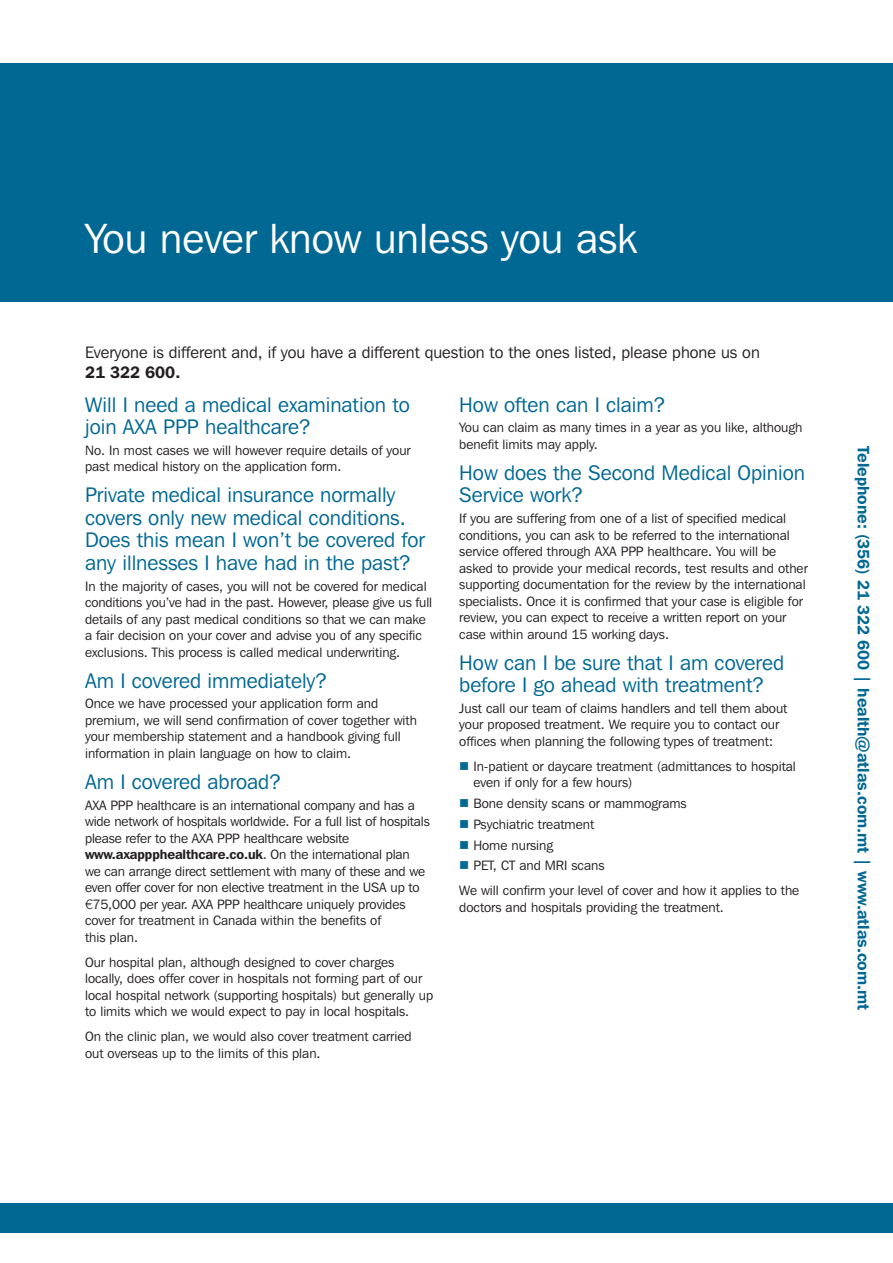
<style>
.page{position:relative;width:893px;height:1263px;background:#fff}
.page>*{position:absolute;margin:0;border:0;box-sizing:border-box;transform-origin:0 0}
.HEADINGS{font:42px "Franklin Gothic IT Cby BT";color:#fff}
.QUESTION{font:21px/22.5px "Franklin Gothic IT Cby BT";color:#006893}
.COPY{font:16.5px/19.5px "Franklin Gothic IT Cby BT";color:#231f20}
.t1{font:600 16.5px "Franklin Gothic IT Cby BT";color:#006893}
.COPY-2{font:13.5px/16.5px "Franklin Gothic IT Cby BT";color:#231f20}
.s1{font-weight:600}
.s2{font-family:"Helvetica Neue LT Std";font-weight:300}
.s3{color:#006893}
</style>
<div class="page">
<div style="left:0;top:1203px;width:893px;height:30px;background:#006893"></div>
<div style="left:0;top:64px;width:893px;height:238px;background:#006893"></div>
<p class="HEADINGS" style="left:85px;top:213px;width:553px">You never know unless you ask</p>
<p class="COPY" style="left:85px;top:343px;width:676px">Everyone is different and, if you have a different question to the ones listed, please phone us on<br><span class="s1">21 322 600.</span></p>
<p class="QUESTION" style="left:85px;top:393px;width:326px">Will I need a medical examination to join AXA PPP healthcare?</p>
<p class="COPY-2" style="left:85px;top:442px;width:327px">No. In most cases we will however require details of your past medical history on the application form.</p>
<p class="QUESTION" style="left:85px;top:483px;width:341px">Private medical insurance normally covers only new medical conditions.<br>Does this mean I won’t be covered for any illnesses I have had in the past?</p>
<p class="COPY-2" style="left:85px;top:577px;width:349px">In the majority of cases, you will not be covered for medical conditions you’ve had in the past. However, please give us full details of any past medical conditions so that we can make a fair decision on your cover and advise you of any specific exclusions. This process is called medical underwriting.</p>
<p class="QUESTION" style="left:85px;top:669px;width:244px">Am I covered immediately?</p>
<p class="COPY-2" style="left:85px;top:695px;width:333px">Once we have processed your application form and premium, we will send confirmation of cover together with your membership statement and a handbook giving full information in plain language on how to claim.</p>
<p class="QUESTION" style="left:85px;top:770px;width:198px">Am I covered abroad?</p>
<p class="COPY-2" style="left:85px;top:796px;width:346px">AXA PPP healthcare is an international company and has a wide network of hospitals worldwide. For a full list of hospitals please refer to the AXA PPP healthcare website <span class="s1">www.axappphealthcare.co.uk</span>. On the international plan<br>we can arrange direct settlement with many of these and we even offer cover for non elective treatment in the USA up to <span class="s2">€</span>75,000 per year. AXA PPP healthcare uniquely provides cover for treatment in Canada within the benefits of<br>this plan.</p>
<p class="COPY-2" style="left:85px;top:953px;width:350px">Our hospital plan, although designed to cover charges locally, does offer cover in hospitals not forming part of our local hospital network (supporting hospitals) but generally up to limits which we would expect to pay in local hospitals.</p>
<p class="COPY-2" style="left:85px;top:1028px;width:328px">On the clinic plan, we would also cover treatment carried out overseas up to the limits of this plan.</p>
<p class="QUESTION" style="left:459px;top:393px;width:208px">How often can I claim?</p>
<p class="COPY-2" style="left:459px;top:419px;width:345px">You can claim as many times in a year as you like, although benefit limits may apply.</p>
<p class="QUESTION" style="left:459px;top:461px;width:347px">How does the Second Medical Opinion<br>Service work?</p>
<p class="COPY-2" style="left:459px;top:510px;width:350px">If you are suffering from one of a list of specified medical conditions, you can ask to be referred to the international service offered through AXA PPP healthcare. You will be asked to provide your medical records, test results and other supporting documentation for the review by the international specialists. Once it is confirmed that your case is eligible for review, you can expect to receive a written report on your case within around 15 working days.</p>
<p class="QUESTION" style="left:459px;top:651px;width:326px">How can I be sure that I am covered before I go ahead with treatment?</p>
<p class="COPY-2" style="left:459px;top:700px;width:330px">Just call our team of claims handlers and tell them about your proposed treatment. We require you to contact our offices when planning the following types of treatment:</p>
<p class="COPY-2" style="left:473px;top:758px;width:324px;text-indent:-14px"><span class="s3">■</span> In-patient or daycare treatment (admittances to hospital even if only for a few hours)</p>
<p class="COPY-2" style="left:459px;top:795px;width:229px"><span class="s3">■</span> Bone density scans or mammograms</p>
<p class="COPY-2" style="left:459px;top:816px;width:136px"><span class="s3">■</span> Psychiatric treatment</p>
<p class="COPY-2" style="left:459px;top:836px;width:95px"><span class="s3">■</span> Home nursing</p>
<p class="COPY-2" style="left:459px;top:857px;width:147px"><span class="s3">■</span> PET, CT and MRI scans</p>
<p class="COPY-2" style="left:459px;top:882px;width:342px">We will confirm your level of cover and how it applies to the doctors and hospitals providing the treatment.</p>
<p class="t1" style="left:874px;top:446px;width:565px;rotate:90deg">Telephone: (356) 21 322 600 | health@atlas.com.mt | www.atlas.com.mt</p>
</div>
